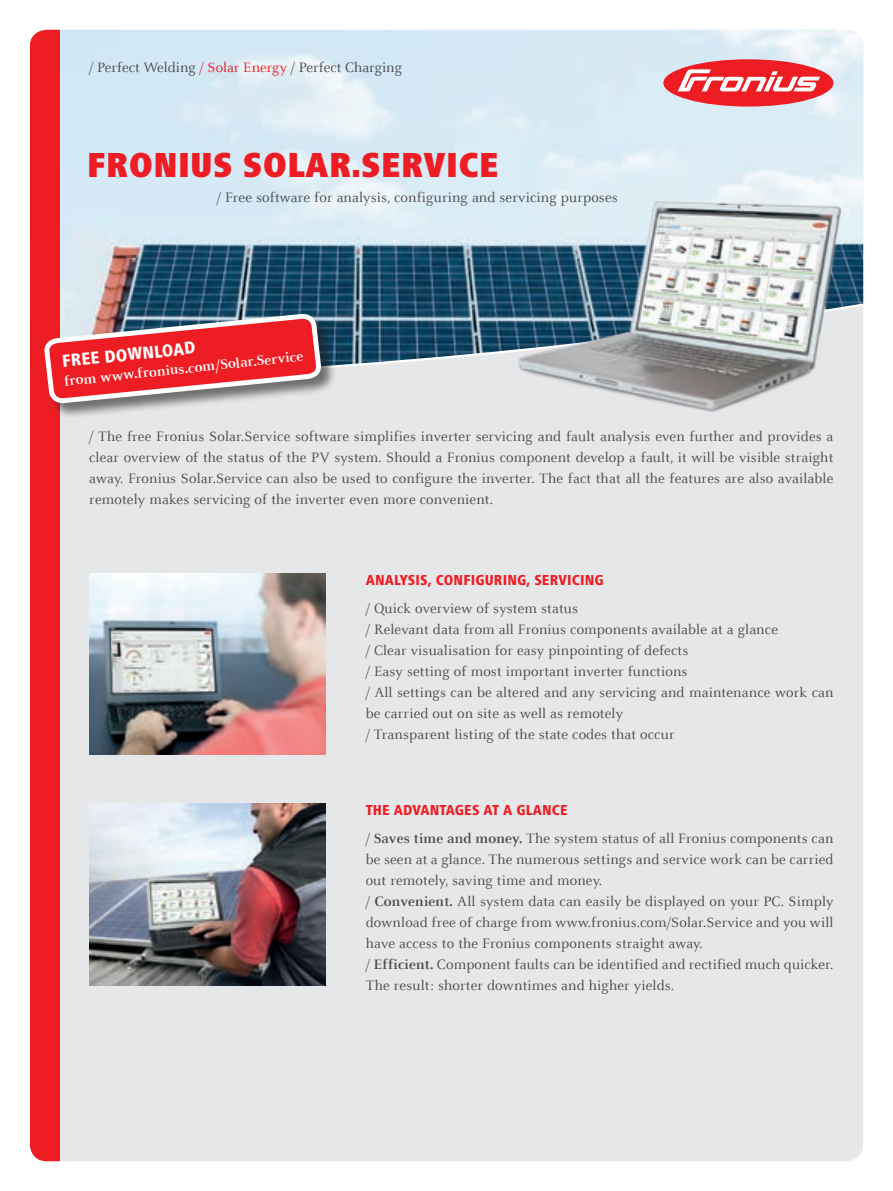
<style>
.page{position:relative;width:893px;height:1191px;background:#fff}
.page>*{position:absolute;margin:0;border:0;box-sizing:border-box;transform-origin:0 0}
.t1{font:900 condensed 36px "Frutiger Next LTW1 G";letter-spacing:.01em;color:#ee1d23}
.t2{font:800 condensed 18px "Frutiger Next LTW1 G";color:#fff}
.t3{font:15px/21px "Celeste Offc Pro";letter-spacing:.01em;color:#4b4c4d}
.t4{font:800 condensed 15px "Frutiger Next LTW1 G";letter-spacing:.01em;color:#ee1d23}
.t5{font:700 15px "Celeste Offc Pro";color:#fff}
.s1{color:#ee1d23}
.s2{font-weight:700}
</style>
<div class="page">
<div style="left:30px;top:30px;width:833px;height:1131px;background:#e6e7e9;border-radius:17px"></div>
<svg style="left:60px;top:30px;width:803px;height:337px"></svg>
<div style="left:663px;top:59px;width:170px;height:48px;background:#ee1d23;border-radius:50%"></div>
<svg style="left:678px;top:69px;width:142px;height:22px"></svg>
<img style="left:89px;top:573px;width:236px;height:181px">
<img style="left:89px;top:804px;width:236px;height:181px">
<div style="left:30px;top:30px;width:30px;height:1131px;background:#ee1d23"></div>
<div style="left:44px;top:313px;width:292px;height:105px;background:#231f20;opacity:.6"></div>
<svg style="left:46px;top:239px;width:274px;height:163px"></svg>
<img style="left:496px;top:184px;width:357px;height:228px">
<p class="t3" style="left:89px;top:56px;width:314px">/ Perfect Welding <span class="s1">/ Solar Energy</span> / Perfect Charging</p>
<h1 class="t1" style="left:87px;top:144px;width:413px">FRONIUS SOLAR.SERVICE</h1>
<p class="t3" style="left:217px;top:186px;width:402px">/ Free software for analysis, configuring and servicing purposes</p>
<p class="t2" style="left:61px;top:351px;width:19px;rotate:-6deg">Free</p>
<p class="t2" style="left:103px;top:346px;width:49px;rotate:-6deg">do wnload</p>
<p class="t5" style="left:63px;top:371px;width:242px;rotate:-6deg">from www.fronius.com/Solar.Service</p>
<p class="t3" style="left:89px;top:425px;width:746px;text-align:justify">/ The free Fronius Solar.Service software simplifies inverter servicing and fault analysis even further and provides a clear overview of the status of the PV system. Should a Fronius component develop a fault, it will be visible straight away. Fronius Solar.Service can also be used to configure the inverter. The fact that all the features are also available remotely makes servicing of the inverter even more convenient.</p>
<p class="t4" style="left:366px;top:571px;width:240px">ANALYSIS, CONFIGURING, SERVICING</p>
<p class="t3" style="left:366px;top:597px;width:469px">/ Quick overview of system status<br>/ Relevant data from all Fronius components available at a glance<br>/ Clear visualisation for easy pinpointing of defects<br>/ Easy setting of most important inverter functions<br>/ All settings can be altered and any servicing and maintenance work can be carried out on site as well as remotely<br>/ Transparent listing of the state codes that occur</p>
<p class="t4" style="left:366px;top:801px;width:203px">THE ADVANTAGES AT A GLANCE</p>
<p class="t3" style="left:366px;top:827px;width:469px">/ <span class="s2">Saves time and money.</span> The system status of all Fronius components can be seen at a glance. The numerous settings and service work can be carried out remotely, saving time and money.<br>/ <span class="s2">Convenient.</span> All system data can easily be displayed on your PC. Simply download free of charge from www.fronius.com/Solar.Service and you will have access to the Fronius components straight away.<br>/ <span class="s2">Efficient.</span> Component faults can be identified and rectified much quicker.<br>The result: shorter downtimes and higher yields.</p>
</div>
